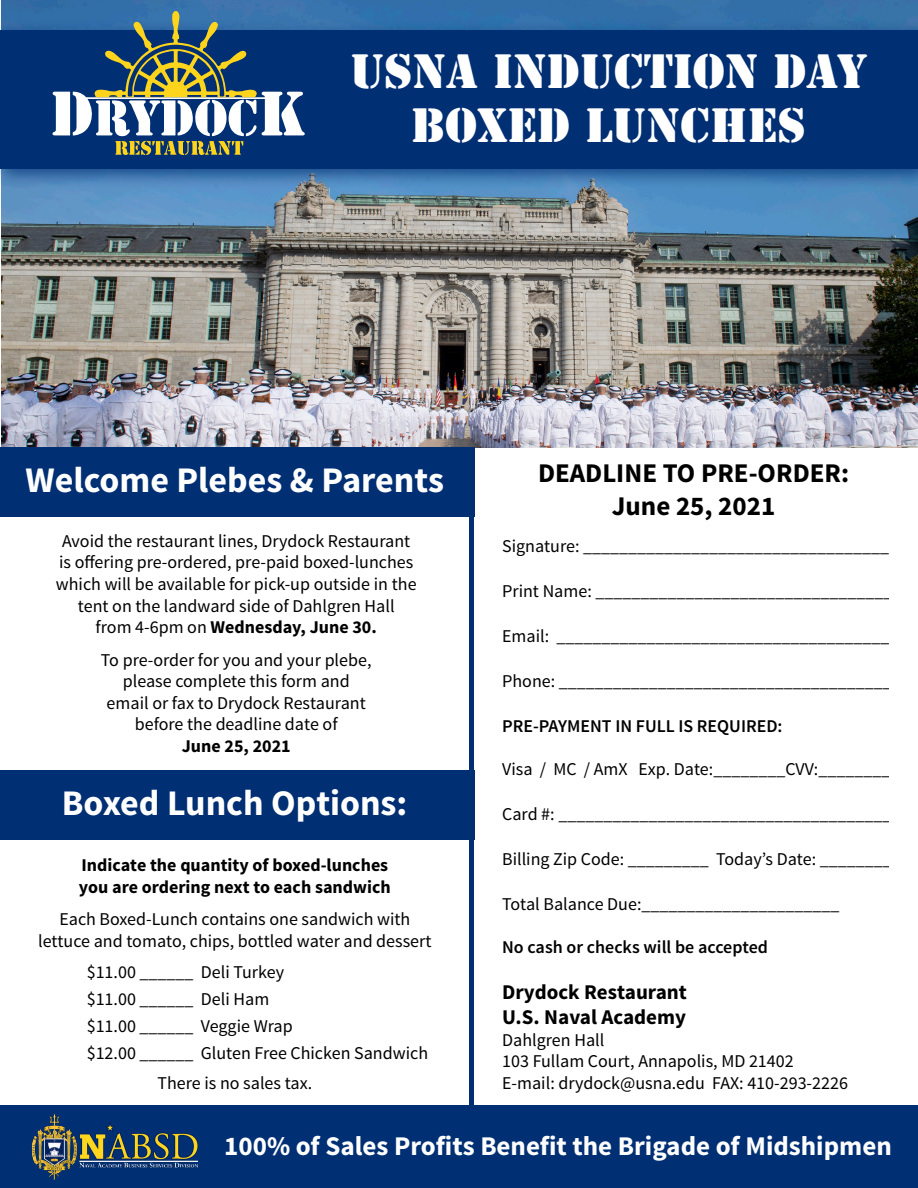
<style>
.page{position:relative;width:918px;height:1188px;background:#fff}
.page>*{position:absolute;margin:0;border:0;box-sizing:border-box;transform-origin:0 0}
.t1{font:45px/54px "Stencil Std";color:#fff;text-align:center}
.t2{font:700 36px "Source Sans Pro";color:#fff}
.t3{font:700 27px "Source Sans Pro";color:#fff}
.t4{font:700 27px "Source Sans Pro";color:#000}
.t5{font:700 21px "Source Sans Pro";color:#000}
.t6{font:18px "Source Sans Pro";color:#000}
.t7{font:700 18px "Source Sans Pro";color:#000}
.t8{font:600 18px "Source Sans Pro";color:#000}
.s1{font-weight:400}
</style>
<div class="page">
<img style="left:1px;top:0;width:917px;height:447px">
<div style="left:0;top:447px;width:474px;height:69px;background:#002f73"></div>
<div style="left:0;top:20px;width:918px;height:169px;background:#002f73;opacity:.75"></div>
<div style="left:0;top:30px;width:918px;height:138px;background:#002f73"></div>
<svg style="left:52px;top:11px;width:253px;height:144px"></svg>
<div style="left:0;top:770px;width:474px;height:70px;background:#002f73"></div>
<hr style="left:470px;top:447px;width:4px;height:695px;background:#002f73">
<div style="left:0;top:1106px;width:918px;height:82px;background:#002f73"></div>
<img style="left:31px;top:1113px;width:167px;height:67px">
<p class="t1" style="left:350px;top:45px;width:519px">USNA INDUCTION DAY<br>BOXED LUNCHES</p>
<p class="t2" style="left:26px;top:457px;width:420px">Welcome Plebes &amp; Parents</p>
<p class="t6" style="left:62px;top:530px;width:350px">Avoid the restaurant lines, Drydock Restaurant</p>
<p class="t6" style="left:59px;top:551px;width:356px">is offering pre-ordered, pre-paid boxed-lunches</p>
<p class="t6" style="left:56px;top:573px;width:362px">which will be available for pick-up outside in the</p>
<p class="t6" style="left:78px;top:595px;width:318px">tent on the landward side of Dahlgren Hall</p>
<p class="t7" style="left:96px;top:616px;width:283px"><span class="s1">from 4-6pm on</span> Wednesday, June 30.</p>
<p class="t6" style="left:101px;top:649px;width:272px">To pre-order for you and your plebe,</p>
<p class="t6" style="left:123px;top:670px;width:228px">please complete this form and</p>
<p class="t6" style="left:107px;top:692px;width:261px">email or fax to Drydock Restaurant</p>
<p class="t6" style="left:135px;top:713px;width:204px">before the deadline date of</p>
<p class="t7" style="left:182px;top:735px;width:110px">June 25, 2021</p>
<p class="t2" style="left:62px;top:780px;width:347px">Boxed Lunch Options:</p>
<p class="t7" style="left:81px;top:854px;width:308px">Indicate the quantity of boxed-lunches</p>
<p class="t7" style="left:79px;top:875px;width:313px">you are ordering next to each sandwich</p>
<p class="t6" style="left:59px;top:908px;width:353px">Each Boxed-Lunch contains one sandwich with</p>
<p class="t6" style="left:38px;top:930px;width:395px">lettuce and tomato, chips, bottled water and dessert</p>
<p class="t6" style="left:87px;top:961px;width:199px">$11.00 ______ Deli Turkey</p>
<p class="t6" style="left:87px;top:988px;width:184px">$11.00 ______ Deli Ham</p>
<p class="t6" style="left:87px;top:1015px;width:207px">$11.00 ______ Veggie Wrap</p>
<p class="t6" style="left:87px;top:1042px;width:343px">$12.00 ______ Gluten Free Chicken Sandwich</p>
<p class="t6" style="left:158px;top:1072px;width:156px">There is no sales tax.</p>
<p class="t4" style="left:538px;top:456px;width:313px">DEADLINE TO PRE-ORDER:</p>
<p class="t4" style="left:612px;top:488px;width:165px">June 25, 2021</p>
<p class="t6" style="left:502px;top:535px;width:388px">Signature: __________________________________</p>
<p class="t6" style="left:502px;top:580px;width:392px">Print Name: _________________________________</p>
<p class="t6" style="left:502px;top:625px;width:389px">Email: _____________________________________</p>
<p class="t6" style="left:502px;top:670px;width:391px">Phone: _____________________________________</p>
<p class="t8" style="left:502px;top:715px;width:282px">PRE-PAYMENT IN FULL IS REQUIRED:</p>
<p class="t6" style="left:502px;top:758px;width:390px">Visa / MC / AmX Exp. Date:________CVV:________</p>
<p class="t6" style="left:502px;top:803px;width:391px">Card #: _____________________________________</p>
<p class="t6" style="left:502px;top:848px;width:391px">Billing Zip Code: _________ Today’s Date: ________</p>
<p class="t6" style="left:502px;top:893px;width:339px">Total Balance Due:______________________</p>
<p class="t8" style="left:502px;top:936px;width:267px">No cash or checks will be accepted</p>
<p class="t5" style="left:502px;top:978px;width:186px">Drydock Restaurant</p>
<p class="t5" style="left:502px;top:1004px;width:185px">U.S. Naval Academy</p>
<p class="t6" style="left:502px;top:1028px;width:104px">Dahlgren Hall</p>
<p class="t6" style="left:502px;top:1050px;width:293px">103 Fullam Court, Annapolis, MD 21402</p>
<p class="t6" style="left:502px;top:1072px;width:347px">E-mail: drydock@usna.edu FAX: 410-293-2226</p>
<p class="t3" style="left:224px;top:1129px;width:669px">100% of Sales Profits Benefit the Brigade of Midshipmen</p>
</div>
